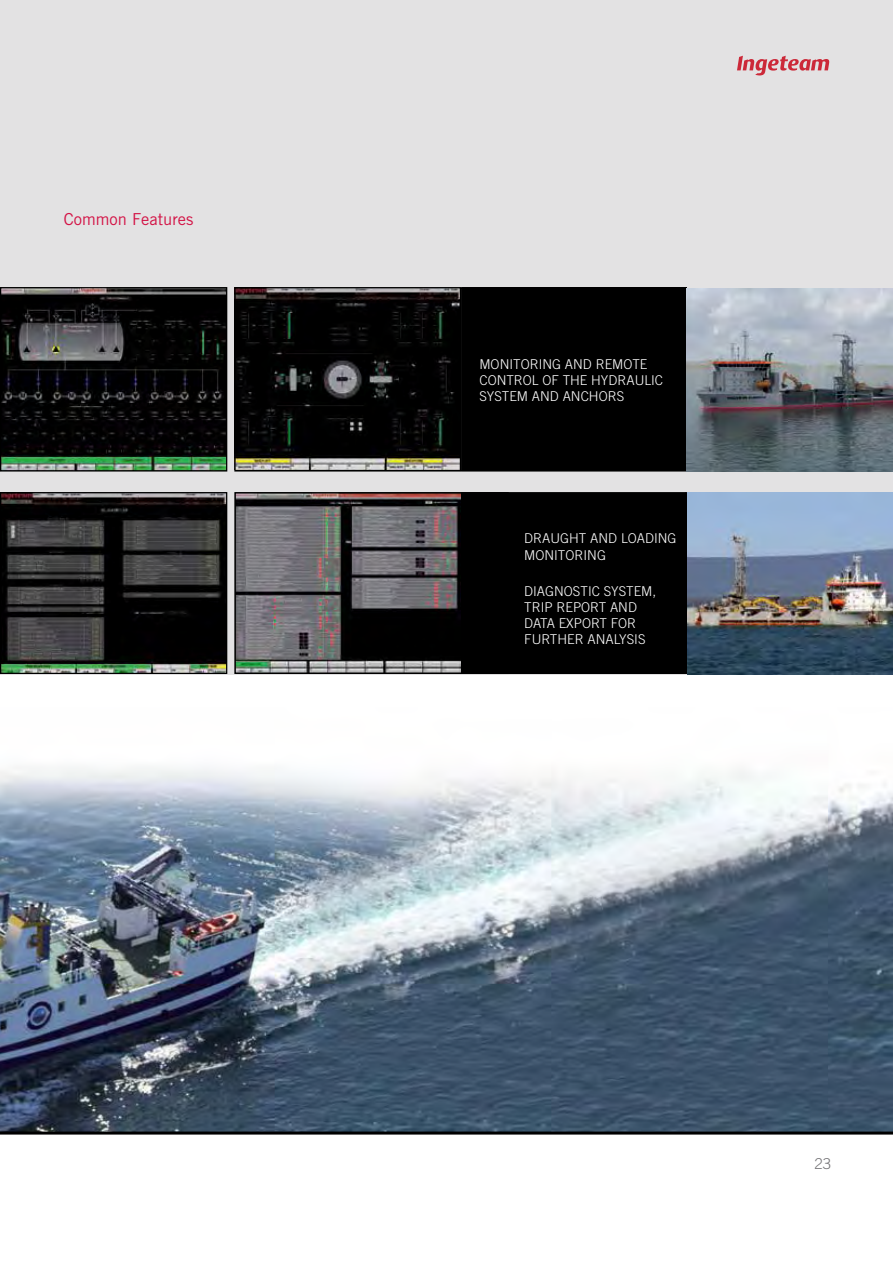
<style>
.page{position:relative;width:893px;height:1263px;background:#fff}
.page>*{position:absolute;margin:0;border:0;box-sizing:border-box;transform-origin:0 0}
.t1{font:16.5px "Trade Gothic";color:#d31245}
.t2{font:300 15px "Trade Gothic";color:#717073}
.t3{font:300 13.5px/16.2px "Trade Gothic";color:#fff}
</style>
<div class="page">
<div style="left:0;top:0;width:893px;height:674px;background:#e3e2e3"></div>
<img style="left:0;top:767px;width:893px;height:364px">
<div style="left:462px;top:288px;width:224px;height:183px;background:#000"></div>
<div style="left:461px;top:287px;width:226px;height:184px;border:1px solid #000"></div>
<img style="left:686px;top:288px;width:207px;height:183px">
<div style="left:460px;top:493px;width:226px;height:180px;background:#000"></div>
<div style="left:460px;top:492px;width:227px;height:182px;border:1px solid #000"></div>
<img style="left:687px;top:492px;width:206px;height:182px">
<img style="left:2px;top:289px;width:223px;height:180px">
<div style="left:0;top:287px;width:227px;height:184px;border:1px solid #000"></div>
<svg style="left:0;top:287px;width:1px;height:184px"></svg>
<img style="left:236px;top:289px;width:223px;height:180px">
<div style="left:234px;top:287px;width:227px;height:184px;border:1px solid #000"></div>
<img style="left:2px;top:494px;width:223px;height:178px">
<div style="left:0;top:492px;width:227px;height:182px;border:1px solid #000"></div>
<svg style="left:0;top:492px;width:1px;height:182px"></svg>
<div style="left:235px;top:493px;width:273px;height:180px;background:#000"></div>
<img style="left:237px;top:495px;width:223px;height:176px">
<div style="left:234px;top:492px;width:275px;height:182px;border:2px solid #000"></div>
<hr style="left:0;top:1131px;width:893px;height:3px;background:#000">
<svg style="left:737px;top:56px;width:92px;height:19px"></svg>
<p class="t1" style="left:64px;top:210px;width:131px">Common Features</p>
<p class="t3" style="left:479px;top:355px;width:185px">MONITORING AND REMOTE<br>CONTROL OF THE HYDRAULIC<br>SYSTEM AND ANCHORS</p>
<p class="t3" style="left:524px;top:530px;width:154px">DRAUGHT AND LOADING<br>MONITORING</p>
<p class="t3" style="left:524px;top:583px;width:134px">DIAGNOSTIC SYSTEM,<br>TRIP REPORT AND<br>DATA EXPORT FOR<br>FURTHER ANALYSIS</p>
<p class="t2" style="left:815px;top:1154px;width:18px">23</p>
</div>
